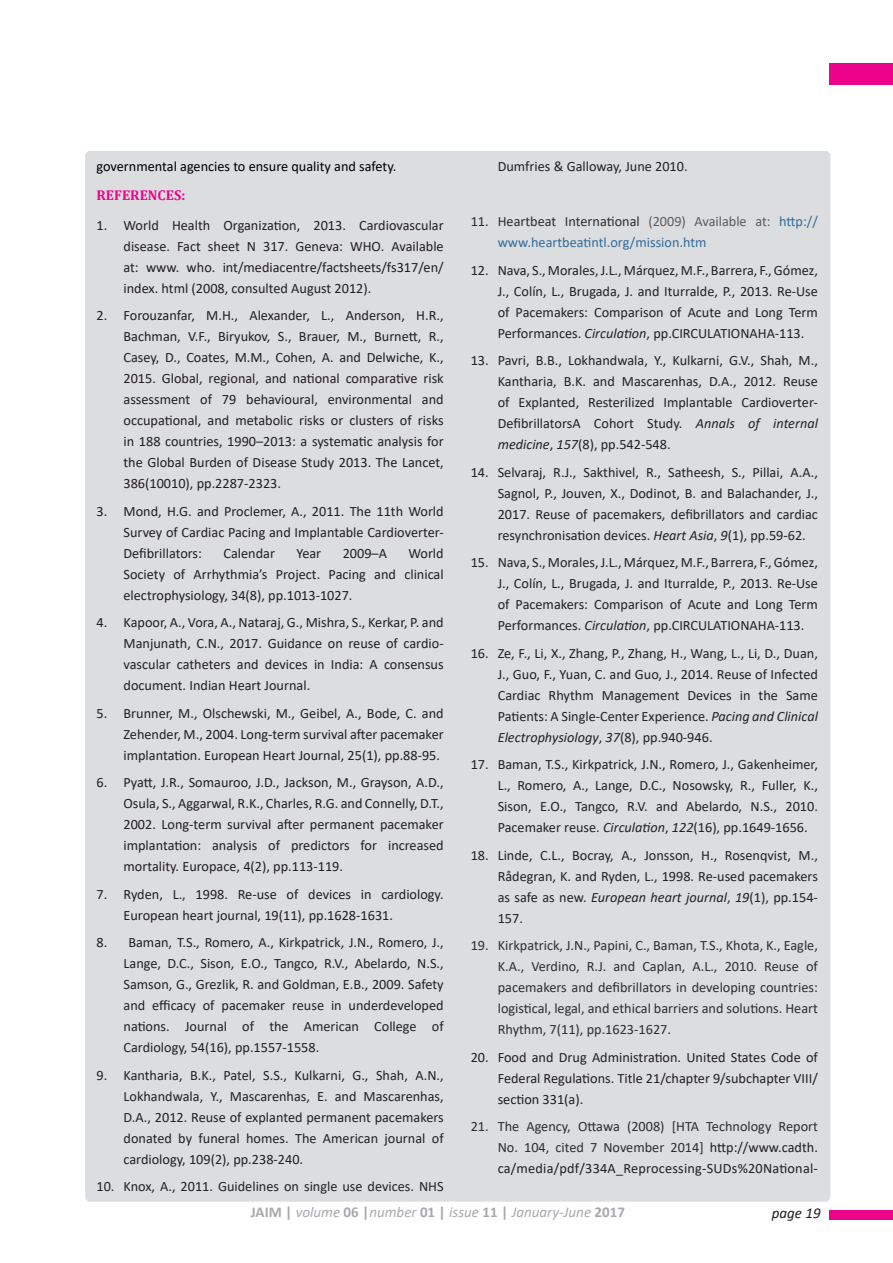
<style>
.page{position:relative;width:893px;height:1263px;background:#fff}
.page>*{position:absolute;margin:0;border:0;box-sizing:border-box;transform-origin:0 0}
.t1{font:italic 15px "Calibri";color:#a8a9ad}
.t2{font:italic 15px "Calibri";color:#231f20}
.t3{font:14.25px/21px "Calibri";color:#222;text-align:justify}
.t4{font:14.25px/21px "Calibri";color:#231f20;text-align:justify}
.t5{font:14.25px/21px "Calibri";color:#2e2e2e;text-align:justify}
.t6{font:14.25px/21px "Calibri";color:#316c9d}
.t7{font:14.25px "Calibri";color:#000}
.t8{font:700 14.25px "Cambria";color:#ed028c}
.s1{color:#231f20}
.s2{color:#2e2e2e}
.s3{color:#5c5c5c}
.s4{font-style:italic}
.s5{font-weight:700;font-style:normal}
</style>
<div class="page">
<div style="left:829px;top:64px;width:64px;height:21px;background:#ed028c"></div>
<div style="left:829px;top:1210px;width:64px;height:10px;background:#ed028c"></div>
<div style="left:85px;top:151px;width:745px;height:1051px;background:#dcdddf"></div>
<p class="t7" style="left:97px;top:157px;width:301px">governmental agencies to ensure quality and safety.</p>
<p class="t8" style="left:97px;top:185px;width:90px">REFERENCES:</p>
<p class="t4" style="left:124px;top:214px;width:322px;text-indent:-27px">1. World Health Organization, 2013. Cardiovascular disease. Fact sheet N 317. Geneva: WHO. Available at: www. who. int/mediacentre/factsheets/fs317/en/ index. html (2008, consulted August 2012).</p>
<p class="t4" style="left:124px;top:305px;width:322px;text-indent:-27px">2. Forouzanfar, M.H., Alexander, L., Anderson, H.R., Bachman, V.F., Biryukov, S., Brauer, M., Burnett, R., Casey, D., Coates, M.M., Cohen, A. and Delwiche, K., 2015. Global, regional, and national comparative risk assessment of 79 behavioural, environmental and occupational, and metabolic risks or clusters of risks in 188 countries, 1990–2013: a systematic analysis for the Global Burden of Disease Study 2013. The Lancet, 386(10010), pp.2287-2323.</p>
<p class="t4" style="left:124px;top:500px;width:322px;text-indent:-27px">3. Mond, H.G. and Proclemer, A., 2011. The 11th World Survey of Cardiac Pacing and Implantable Cardioverter‐ Defibrillators:</p>
<p class="t4" style="left:124px;top:542px;width:322px;text-indent:285px">World Society of Arrhythmia’s Project. Pacing and clinical electrophysiology, 34(8), pp.1013-1027.</p>
<p class="t4" style="left:124px;top:612px;width:322px;text-indent:-27px">4. Kapoor, A., Vora, A., Nataraj, G., Mishra, S., Kerkar, P. and Manjunath, C.N., 2017. Guidance on reuse of cardio&shy;vascular catheters and devices in India: A consensus document. Indian Heart Journal.</p>
<p class="t4" style="left:124px;top:702px;width:322px;text-indent:-27px">5. Brunner, M., Olschewski, M., Geibel, A., Bode, C. and Zehender, M., 2004. Long-term survival after pacemaker implantation. European Heart Journal, 25(1), pp.88-95.</p>
<p class="t4" style="left:124px;top:772px;width:322px;text-indent:-27px">6. Pyatt, J.R., Somauroo, J.D., Jackson, M., Grayson, A.D., Osula, S., Aggarwal, R.K., Charles, R.G. and Connelly, D.T., 2002. Long-term survival after permanent pacemaker implantation: analysis of predictors for increased mortality. Europace, 4(2), pp.113-119.</p>
<p class="t4" style="left:124px;top:883px;width:322px;text-indent:-27px">7. Ryden, L., 1998. Re-use of devices in cardiology.<br>European heart journal, 19(11), pp.1628-1631.</p>
<p class="t3" style="left:124px;top:932px;width:322px;text-indent:-27px"><span class="s1">8.</span> Baman, T.S., Romero, A., Kirkpatrick, J.N., Romero, J., Lange, D.C., Sison, E.O., Tangco, R.V., Abelardo, N.S., Samson, G., Grezlik, R. and Goldman, E.B., 2009. Safety and efficacy of pacemaker reuse in underdeveloped nations. Journal of the American College of Cardiology, 54(16), pp.1557-1558.</p>
<p class="t3" style="left:124px;top:1064px;width:322px;text-indent:-27px">9. Kantharia, B.K., Patel, S.S., Kulkarni, G., Shah, A.N., Lokhandwala, Y., Mascarenhas, E. and Mascarenhas, D.A., 2012. Reuse of explanted permanent pacemakers donated by funeral homes. The American journal of cardiology, 109(2), pp.238-240.</p>
<p class="t3" style="left:97px;top:1175px;width:349px">10. Knox, A., 2011. Guidelines on single use devices. NHS</p>
<p class="t4" style="left:223px;top:542px;width:53px">Calendar</p>
<p class="t4" style="left:296px;top:542px;width:26px">Year</p>
<p class="t4" style="left:343px;top:542px;width:46px">2009–A</p>
<p class="t3" style="left:498px;top:156px;width:191px">Dumfries &amp; Galloway, June 2010.</p>
<p class="t6" style="left:498px;top:211px;width:322px;text-indent:-27px"><span class="s2">11. Heartbeat International</span> <span class="s3">(2009) Available at:</span> http:// www.heartbeatintl.org/mission.htm</p>
<p class="t3" style="left:498px;top:259px;width:322px;text-indent:-27px">12. Nava, S., Morales, J.L., Márquez, M.F., Barrera, F., Gómez, J., Colín, L., Brugada, J. and Iturralde, P., 2013. Re-Use of Pacemakers: Comparison of Acute and Long Term Performances. <span class="s4">Circulation</span>, pp.CIRCULATIONAHA-113.</p>
<p class="t3" style="left:498px;top:350px;width:322px;text-indent:-27px">13. Pavri, B.B., Lokhandwala, Y., Kulkarni, G.V., Shah, M., Kantharia, B.K. and Mascarenhas, D.A., 2012. Reuse of Explanted, Resterilized Implantable Cardioverter-DefibrillatorsA Cohort Study. <span class="s4">Annals of internal medicine</span>, <span class="s4">157</span>(8), pp.542-548.</p>
<p class="t3" style="left:498px;top:461px;width:322px;text-indent:-27px">14. Selvaraj, R.J., Sakthivel, R., Satheesh, S., Pillai, A.A., Sagnol, P., Jouven, X., Dodinot, B. and Balachander, J., 2017. Reuse of pacemakers, defibrillators and cardiac resynchronisation devices. <span class="s4">Heart Asia</span>, <span class="s4">9</span>(1), pp.59-62.</p>
<p class="t3" style="left:498px;top:551px;width:322px;text-indent:-27px">15. Nava, S., Morales, J.L., Márquez, M.F., Barrera, F., Gómez, J., Colín, L., Brugada, J. and Iturralde, P., 2013. Re-Use of Pacemakers: Comparison of Acute and Long Term Performances. <span class="s4">Circulation</span>, pp.CIRCULATIONAHA-113.</p>
<p class="t3" style="left:498px;top:642px;width:322px;text-indent:-27px">16. Ze, F., Li, X., Zhang, P., Zhang, H., Wang, L., Li, D., Duan, J., Guo, F., Yuan, C. and Guo, J., 2014. Reuse of Infected Cardiac Rhythm Management Devices in the Same Patients: A Single‐Center Experience. <span class="s4">Pacing and Clinical Electrophysiology</span>, <span class="s4">37</span>(8), pp.940-946.</p>
<p class="t3" style="left:498px;top:753px;width:322px;text-indent:-27px">17. Baman, T.S., Kirkpatrick, J.N., Romero, J., Gakenheimer, L., Romero, A., Lange, D.C., Nosowsky, R., Fuller, K., Sison, E.O., Tangco, R.V. and Abelardo, N.S., 2010.<br>Pacemaker reuse. <span class="s4">Circulation</span>, <span class="s4">122</span>(16), pp.1649-1656.</p>
<p class="t3" style="left:498px;top:844px;width:322px;text-indent:-27px">18. Linde, C.L., Bocray, A., Jonsson, H., Rosenqvist, M., Rådegran, K. and Ryden, L., 1998. Re-used pacemakers as safe as new. <span class="s4">European heart journal</span>, <span class="s4">19</span>(1), pp.154- 157.</p>
<p class="t5" style="left:498px;top:934px;width:322px;text-indent:-27px">19. Kirkpatrick, J.N., Papini, C., Baman, T.S., Khota, K., Eagle, K.A., Verdino, R.J. and Caplan, A.L., 2010. Reuse of pacemakers and defibrillators in developing countries: logistical, legal, and ethical barriers and solutions. Heart Rhythm, 7(11), pp.1623-1627.</p>
<p class="t4" style="left:498px;top:1046px;width:322px;text-indent:-27px">20. Food and Drug Administration. United States Code of Federal Regulations. Title 21/chapter 9/subchapter VIII/ section 331(a).</p>
<p class="t5" style="left:498px;top:1115px;width:322px;text-indent:-27px">21. The Agency, Ottawa (2008) [HTA Technology Report No. 104, cited 7 November 2014] <span class="s1">http://www.cadth. ca/media/pdf/334A_Reprocessing-SUDs%20National-</span></p>
<p class="t1" style="left:251px;top:1201px;width:376px"><span class="s5">JAIM |</span> volume <span class="s5">06 |</span>number <span class="s5">01 |</span> issue <span class="s5">11 |</span> January-June <span class="s5">2017</span></p>
<p class="t2" style="left:772px;top:1203px;width:50px">page 19</p>
</div>
